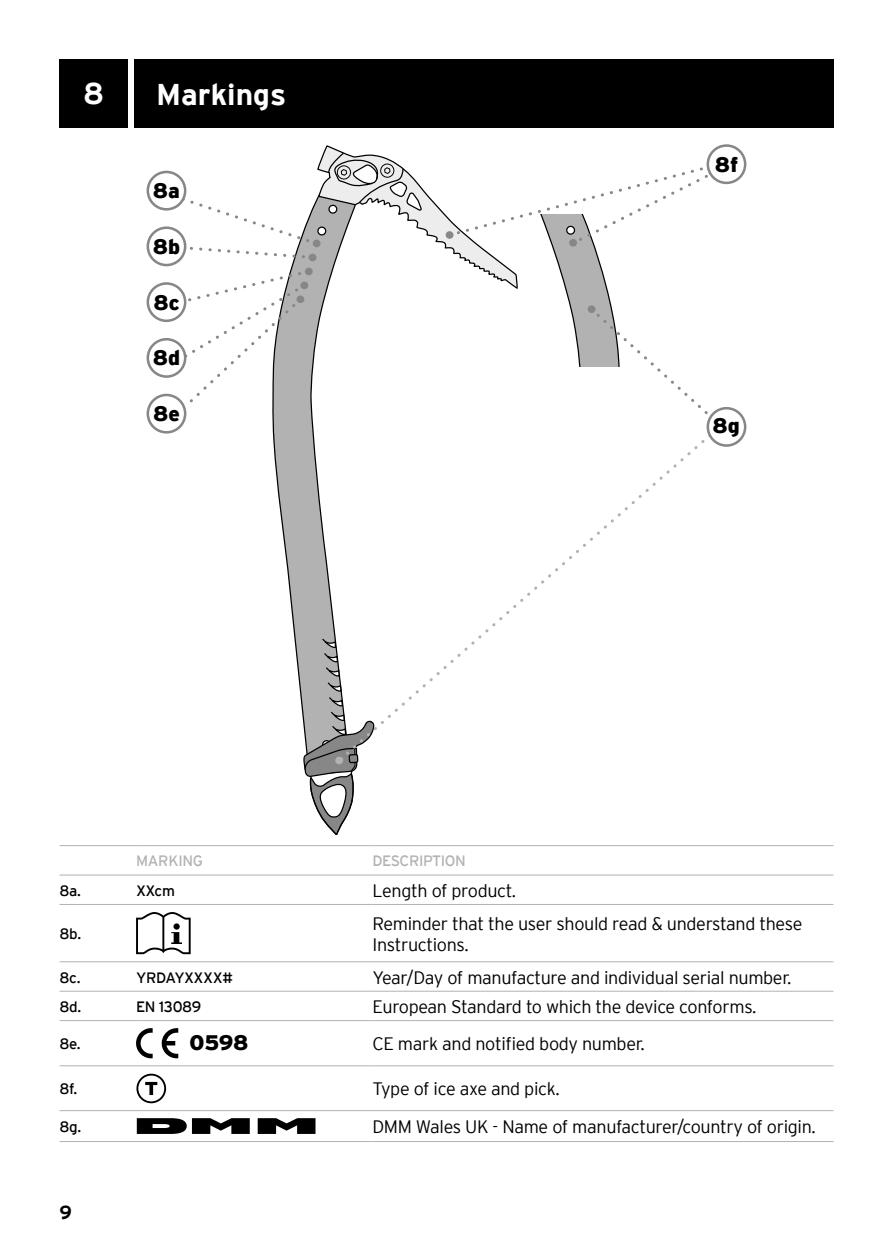
<style>
.page{position:relative;width:893px;height:1259px;background:#fff}
.page>*{position:absolute;margin:0;border:0;box-sizing:border-box;transform-origin:0 0}
.t1{font:700 30px "Interstate";color:#fff}
.t2{font:700 30px "Interstate";color:#fff}
.t3{font:900 21px "Interstate";color:#000}
.t4{font:700 18.9px "Interstate";color:#000}
.t5{font:300 18px/21px "Interstate";letter-spacing:-.02em;color:#000}
.t6{font:15px "Interstate";letter-spacing:-.02em;color:#000}
.t7{font:15px "Interstate";letter-spacing:-.03em;color:#b3b2b2}
</style>
<div class="page">
<div style="left:134px;top:60px;width:699px;height:68px;background:#000"></div>
<div style="left:60px;top:60px;width:68px;height:68px;background:#000"></div>
<hr style="left:60px;top:845px;width:76px;height:1px;background:#b3b2b2">
<hr style="left:136px;top:845px;width:236px;height:1px;background:#b3b2b2">
<hr style="left:372px;top:845px;width:461px;height:1px;background:#b3b2b2">
<hr style="left:60px;top:874px;width:76px;height:1px;background:#b3b2b2">
<hr style="left:136px;top:874px;width:236px;height:1px;background:#b3b2b2">
<hr style="left:372px;top:874px;width:461px;height:1px;background:#b3b2b2">
<hr style="left:60px;top:904px;width:76px;height:1px;background:#b3b2b2">
<hr style="left:136px;top:904px;width:236px;height:1px;background:#b3b2b2">
<hr style="left:372px;top:904px;width:461px;height:1px;background:#b3b2b2">
<hr style="left:60px;top:961px;width:76px;height:1px;background:#b3b2b2">
<hr style="left:136px;top:961px;width:236px;height:1px;background:#b3b2b2">
<hr style="left:372px;top:961px;width:461px;height:1px;background:#b3b2b2">
<hr style="left:60px;top:990px;width:76px;height:1px;background:#b3b2b2">
<hr style="left:136px;top:990px;width:236px;height:1px;background:#b3b2b2">
<hr style="left:372px;top:990px;width:461px;height:1px;background:#b3b2b2">
<hr style="left:60px;top:1020px;width:76px;height:1px;background:#b3b2b2">
<hr style="left:136px;top:1020px;width:236px;height:1px;background:#b3b2b2">
<hr style="left:372px;top:1020px;width:461px;height:1px;background:#b3b2b2">
<hr style="left:60px;top:1065px;width:76px;height:1px;background:#b3b2b2">
<hr style="left:136px;top:1065px;width:236px;height:1px;background:#b3b2b2">
<hr style="left:372px;top:1065px;width:461px;height:1px;background:#b3b2b2">
<hr style="left:60px;top:1110px;width:76px;height:1px;background:#b3b2b2">
<hr style="left:136px;top:1110px;width:236px;height:1px;background:#b3b2b2">
<hr style="left:372px;top:1110px;width:461px;height:1px;background:#b3b2b2">
<hr style="left:60px;top:1141px;width:76px;height:1px;background:#b3b2b2">
<hr style="left:136px;top:1141px;width:236px;height:1px;background:#b3b2b2">
<hr style="left:372px;top:1141px;width:461px;height:1px;background:#b3b2b2">
<svg style="left:136px;top:912px;width:55px;height:42px"></svg>
<div style="left:173px;top:923px;width:7px;height:6px;background:#000;border-radius:50%"></div>
<svg style="left:162px;top:1028px;width:16px;height:30px"></svg>
<svg style="left:136px;top:1028px;width:17px;height:30px"></svg>
<div style="left:136px;top:1073px;width:30px;height:30px;border:2px solid #000;border-radius:50%"></div>
<svg style="left:145px;top:1082px;width:12px;height:13px"></svg>
<svg style="left:258px;top:1118px;width:57px;height:16px"></svg>
<svg style="left:137px;top:1118px;width:113px;height:16px"></svg>
<svg style="left:272px;top:428px;width:64px;height:292px"></svg>
<div style="left:707px;top:144px;width:39px;height:40px;border:3px solid #878787;border-radius:50%"></div>
<div style="left:147px;top:226px;width:39px;height:40px;border:3px solid #878787;border-radius:50%"></div>
<div style="left:147px;top:282px;width:39px;height:40px;border:3px solid #878787;border-radius:50%"></div>
<div style="left:147px;top:171px;width:39px;height:40px;border:3px solid #878787;border-radius:50%"></div>
<div style="left:147px;top:394px;width:39px;height:39px;border:3px solid #878787;border-radius:50%"></div>
<div style="left:147px;top:338px;width:39px;height:40px;border:3px solid #878787;border-radius:50%"></div>
<svg style="left:375px;top:428px;width:347px;height:302px"></svg>
<svg style="left:303px;top:638px;width:72px;height:196px"></svg>
<svg style="left:166px;top:144px;width:561px;height:284px"></svg>
<div style="left:708px;top:408px;width:37px;height:37px;background:#fff;border-radius:50%"></div>
<div style="left:707px;top:407px;width:39px;height:40px;border:3px solid #878787;border-radius:50%"></div>
<h1 class="t2" style="left:83px;top:77px;width:23px">8</h1>
<h1 class="t1" style="left:156px;top:78px;width:132px">Markings</h1>
<p class="t3" style="left:153px;top:179px;width:29px">8a</p>
<p class="t3" style="left:153px;top:234px;width:29px">8b</p>
<p class="t3" style="left:153px;top:290px;width:28px">8c</p>
<p class="t3" style="left:153px;top:346px;width:29px">8d</p>
<p class="t3" style="left:153px;top:402px;width:28px">8e</p>
<p class="t7" style="left:136px;top:852px;width:69px">MARKING</p>
<p class="t7" style="left:372px;top:852px;width:95px">DESCRIPTION</p>
<p class="t3" style="left:715px;top:152px;width:25px">8f</p>
<p class="t3" style="left:712px;top:414px;width:29px">8g</p>
<p class="t6" style="left:60px;top:882px;width:23px">8a.</p>
<p class="t6" style="left:136px;top:882px;width:41px">XXcm</p>
<p class="t5" style="left:372px;top:880px;width:145px">Length of product.</p>
<p class="t6" style="left:60px;top:925px;width:23px">8b.</p>
<p class="t5" style="left:372px;top:913px;width:431px">Reminder that the user should read &amp; understand these<br>Instructions.</p>
<p class="t6" style="left:60px;top:968px;width:23px">8c.</p>
<p class="t6" style="left:136px;top:968px;width:98px">YRDAYXXXX#</p>
<p class="t5" style="left:372px;top:966px;width:420px">Year/Day of manufacture and individual serial number.</p>
<p class="t6" style="left:60px;top:998px;width:23px">8d.</p>
<p class="t6" style="left:136px;top:998px;width:67px">EN 13089</p>
<p class="t5" style="left:372px;top:996px;width:385px">European Standard to which the device conforms.</p>
<p class="t6" style="left:60px;top:1035px;width:23px">8e.</p>
<p class="t3" style="left:189px;top:1031px;width:61px">0598</p>
<p class="t5" style="left:372px;top:1033px;width:274px">CE mark and notified body number.</p>
<p class="t6" style="left:60px;top:1080px;width:19px">8f.</p>
<p class="t5" style="left:372px;top:1078px;width:189px">Type of ice axe and pick.</p>
<p class="t6" style="left:60px;top:1118px;width:23px">8g.</p>
<p class="t5" style="left:372px;top:1116px;width:445px">DMM Wales UK - Name of manufacturer/country of origin.</p>
<p class="t4" style="left:60px;top:1201px;width:14px">9</p>
</div>
